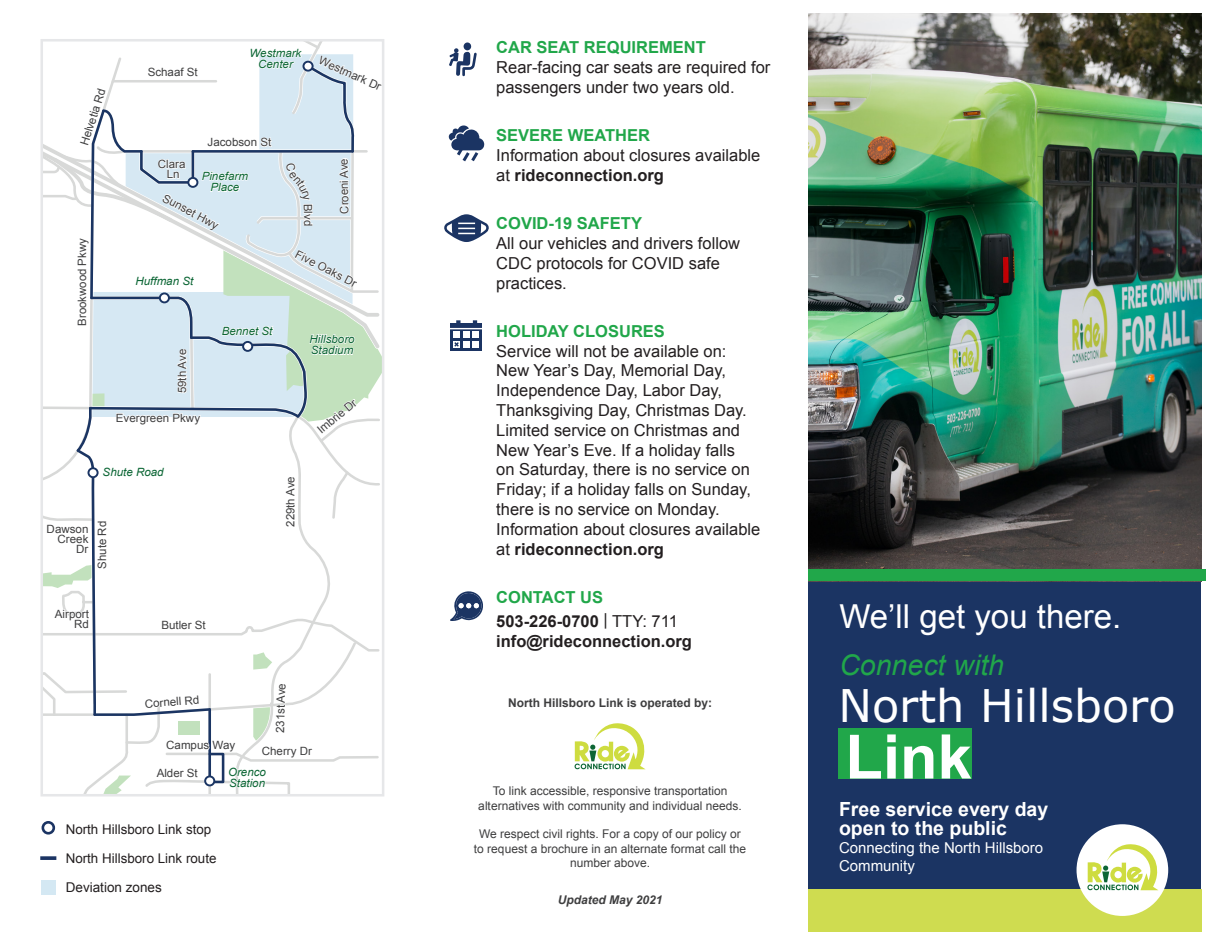
<style>
.page{position:relative;width:1215px;height:945px;background:#fff}
.page>*{position:absolute;margin:0;border:0;box-sizing:border-box;transform-origin:0 0}
.t1{font:700 61.5px "Arial";color:#fff}
.t2{font:44.85px "Verdana";color:#fff}
.Fron_page____Title{font:33px "Arial";color:#fff}
.Body{font:italic 28.5px "Arial";color:#21a74a}
.Front_Page-Service_d{font:700 19.5px "Arial";color:#fff}
.Body-2{font:16.5px/19.8px "Arial";color:#231f20}
.Body-3{font:700 16.5px "Arial";color:#21a74a}
.Body-4{font:700 16.5px "Arial";color:#231f20}
.Title_2{font:700 16.5px "Arial";color:#21a74a}
.body_front_page{font:15px "Arial";color:#fff}
.Body-5{font:13.5px "Arial";color:#231f20}
.Body-6{font:13.35px "Arial";color:#231f20}
.Body-7{font:12px/14.4px "Arial";color:#3e3e3f;text-align:center}
.Body-8{font:700 12px "Arial";color:#3e3e3f}
.Body-9{font:italic 700 12px "Arial";color:#3e3e3f}
.t3{font:11.55px "Arial";color:#3e3e3f}
.t4{font:11.4px/10.1px "Arial";color:#3e3e3f;text-align:right}
.t5{font:italic 11.4px/11.4px "Arial";color:#0c6635;text-align:center}
.s1{font-weight:700}
.s2{font-weight:400}
</style>
<div class="page">
<div style="left:808px;top:580px;width:393px;height:316px;background:#1b3463"></div>
<div style="left:808px;top:889px;width:394px;height:43px;background:#cfdc50"></div>
<div style="left:1077px;top:824px;width:91px;height:92px;background:#fff;border-radius:50%"></div>
<img style="left:808px;top:14px;width:394px;height:556px">
<div style="left:808px;top:570px;width:398px;height:11px;background:#21a74a"></div>
<svg style="left:1087px;top:844px;width:71px;height:46px"></svg>
<div style="left:839px;top:728px;width:133px;height:51px;background:#21a74a"></div>
<svg style="left:450px;top:591px;width:33px;height:30px"></svg>
<div style="left:463px;top:42px;width:8px;height:8px;background:#1b3463;border-radius:50%"></div>
<svg style="left:449px;top:48px;width:28px;height:28px"></svg>
<div style="left:451px;top:323px;width:31px;height:28px;background:#1b3463"></div>
<div style="left:453px;top:331px;width:7px;height:7px;background:#fff"></div>
<div style="left:463px;top:331px;width:7px;height:7px;background:#fff"></div>
<div style="left:472px;top:331px;width:7px;height:7px;background:#fff"></div>
<div style="left:463px;top:341px;width:7px;height:7px;background:#fff"></div>
<div style="left:472px;top:341px;width:7px;height:7px;background:#fff"></div>
<hr style="left:448px;top:328px;width:37px;height:1px;background:#fff">
<svg style="left:456px;top:320px;width:5px;height:3px"></svg>
<svg style="left:473px;top:320px;width:4px;height:3px"></svg>
<svg style="left:453px;top:341px;width:7px;height:7px"></svg>
<svg style="left:448px;top:125px;width:37px;height:37px"></svg>
<svg style="left:444px;top:214px;width:45px;height:28px"></svg>
<svg style="left:575px;top:723px;width:70px;height:46px"></svg>
<div style="left:42px;top:821px;width:13px;height:14px;border:3px solid #1b3463;border-radius:50%"></div>
<svg style="left:40px;top:856px;width:16px;height:4px"></svg>
<div style="left:41px;top:880px;width:15px;height:15px;background:#d4e8f3"></div>
<svg style="left:42px;top:40px;width:341px;height:755px"></svg>
<p class="t3" style="left:77px;top:143px;width:60px;rotate:-72deg">Helvetia Rd</p>
<p class="t3" style="left:75px;top:326px;width:89px;rotate:-90deg">Brookwood Pkwy</p>
<p class="t4" style="left:148px;top:67px;width:52px">Schaaf St</p>
<p class="t5" style="left:250px;top:47px;width:53px">Westmark<br>Center</p>
<p class="t4" style="left:321px;top:55px;width:69px;rotate:24deg">Westmark Dr</p>
<p class="t4" style="left:208px;top:137px;width:65px">Jacobson St</p>
<p class="t4" style="left:158px;top:159px;width:29px;text-align:center">Clara<br>Ln</p>
<p class="t5" style="left:202px;top:170px;width:48px">Pinefarm<br>Place</p>
<p class="t4" style="left:166px;top:193px;width:63px;rotate:28deg">Sunset Hwy</p>
<p class="t5" style="left:135px;top:276px;width:59px">Huffman St</p>
<p class="t3" style="left:175px;top:393px;width:46px;rotate:-90deg">59th Ave</p>
<p class="t4" style="left:116px;top:413px;width:86px">Evergreen Pkwy</p>
<p class="t5" style="left:222px;top:325px;width:52px">Bennet St</p>
<p class="t3" style="left:337px;top:214px;width:57px;rotate:-91deg">Croeni Ave</p>
<p class="t4" style="left:298px;top:249px;width:69px;rotate:27deg">Five Oaks Dr</p>
<p class="t3" style="left:316px;top:211px;width:16px;rotate:90deg">lvd</p>
<p class="t5" style="left:310px;top:333px;width:47px;text-align:left">Hillsboro<br>Stadium</p>
<p class="t4" style="left:316px;top:427px;width:49px;rotate:-39deg">Imbrie Dr</p>
<p class="t5" style="left:103px;top:466px;width:63px">Shute Road</p>
<p class="t4" style="left:47px;top:524px;width:43px">Dawson<br>Creek<br>Dr</p>
<p class="t3" style="left:95px;top:569px;width:49px;rotate:-90deg">Shute Rd</p>
<p class="t4" style="left:55px;top:609px;width:36px">Airport<br>Rd</p>
<p class="t4" style="left:161px;top:620px;width:46px">Butler St</p>
<p class="t3" style="left:283px;top:527px;width:52px;rotate:-90deg">229th Ave</p>
<p class="t4" style="left:144px;top:699px;width:56px;rotate:-4deg">Cornell Rd</p>
<p class="t3" style="left:272px;top:733px;width:51px;rotate:-88deg">231st Ave</p>
<p class="t4" style="left:166px;top:741px;width:71px">Campus Way</p>
<p class="t4" style="left:157px;top:768px;width:43px">Alder St</p>
<p class="t4" style="left:262px;top:746px;width:52px">Cherry Dr</p>
<p class="t5" style="left:228px;top:766px;width:39px;text-align:left">Orenco<br>Station</p>
<p class="Body-6" style="left:66px;top:820px;width:147px">North Hillsboro Link stop</p>
<p class="Body-6" style="left:66px;top:849px;width:152px">North Hillsboro Link route</p>
<p class="Body-5" style="left:66px;top:879px;width:98px">Deviation zones</p>
<p class="Title_2" style="left:496px;top:37px;width:211px">CAR SEAT REQUIREMENT</p>
<p class="Body-2" style="left:496px;top:58px;width:276px">Rear-facing car seats are required for passengers under two years old.</p>
<p class="Body-3" style="left:496px;top:125px;width:155px">SEVERE WEATHER</p>
<p class="Body-2" style="left:496px;top:146px;width:266px">Information about closures available at <span class="s1">rideconnection.org</span></p>
<p class="Body-3" style="left:496px;top:212px;width:147px">COVID-19 SAFETY</p>
<p class="Body-2" style="left:496px;top:233px;width:245px">All our vehicles and drivers follow<br>CDC protocols for COVID safe practices.</p>
<p class="Body-3" style="left:496px;top:320px;width:170px">HOLIDAY CLOSURES</p>
<p class="Body-2" style="left:496px;top:341px;width:266px">Service will not be available on:<br>New Year’s Day, Memorial Day,<br>Independence Day, Labor Day,<br>Thanksgiving Day, Christmas Day.<br>Limited service on Christmas and<br>New Year’s Eve. If a holiday falls<br>on Saturday, there is no service on<br>Friday; if a holiday falls on Sunday, there is no service on Monday.<br>Information about closures available at <span class="s1">rideconnection.org</span></p>
<p class="Body-3" style="left:496px;top:586px;width:108px">CONTACT US</p>
<p class="Body-4" style="left:496px;top:610px;width:183px">503-226-0700 <span class="s2">| TTY: 711</span></p>
<p class="Body-4" style="left:496px;top:630px;width:197px">info@rideconnection.org</p>
<p class="Body-8" style="left:508px;top:695px;width:206px">North Hillsboro Link is operated by:</p>
<p class="Body-7" style="left:478px;top:784px;width:265px">To link accessible, responsive transportation alternatives with community and individual needs.</p>
<p class="Body-7" style="left:474px;top:827px;width:274px">We respect civil rights. For a copy of our policy or to request a brochure in an alternate format call the number above.</p>
<p class="Body-9" style="left:558px;top:892px;width:106px">Updated May 2021</p>
<p class="Fron_page____Title" style="left:839px;top:595px;width:283px">We’ll get you there.</p>
<p class="Body" style="left:839px;top:646px;width:166px">Connect with</p>
<p class="t2" style="left:838px;top:677px;width:339px">North Hillsboro</p>
<h1 class="t1" style="left:845px;top:716px;width:128px">Link</h1>
<p class="Front_Page-Service_d" style="left:839px;top:796px;width:211px">Free service every day</p>
<p class="Front_Page-Service_d" style="left:839px;top:816px;width:169px">open to the public</p>
<p class="body_front_page" style="left:839px;top:838px;width:206px">Connecting the North Hillsboro</p>
<p class="body_front_page" style="left:839px;top:856px;width:77px">Community</p>
</div>
